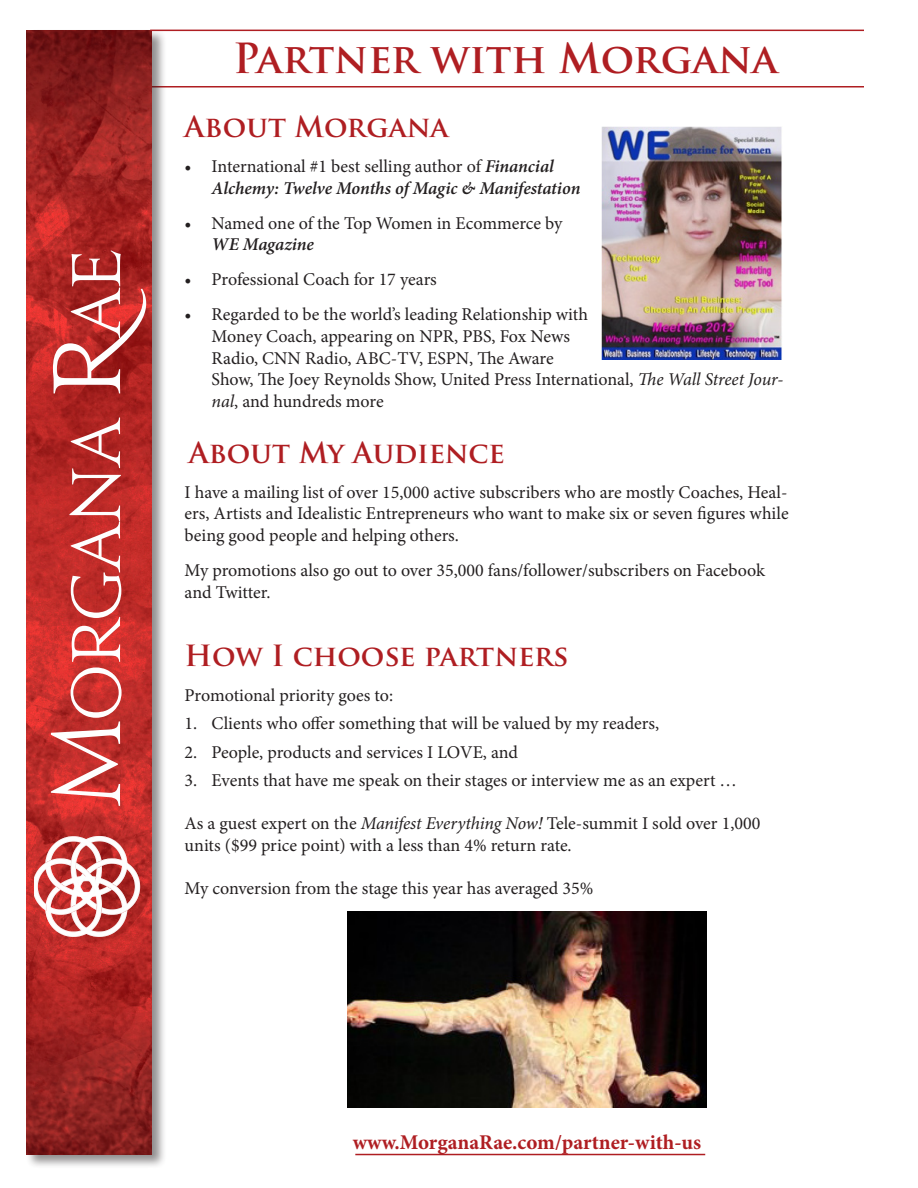
<style>
.page{position:relative;width:918px;height:1188px;background:#fff}
.page>*{position:absolute;margin:0;border:0;box-sizing:border-box;transform-origin:0 0}
.t1{font:86.4px "Jupiter Alts";color:#fefefe}
.t2{font:62.25px "Jupiter";color:#fefefe}
.t3{font:700 40.5px "Trajan Pro";color:#af1e22}
.t4{font:700 28.5px "Trajan Pro";color:#af1e22}
.t5{font:700 21px "Minion Pro";color:#af1e22}
.t6{font:18px/21.6px "Minion Pro";color:#231f20}
.t7{font:italic 600 18px/21.6px "Minion Pro";letter-spacing:-.01em;color:#231f20}
.s1{font-size:85.2px}
.s2{font-weight:400;font-style:normal}
.s3{font-weight:600;font-style:italic}
.s4{font-style:italic}
</style>
<div class="page">
<hr style="left:150px;top:86px;width:714px;height:2px;background:#af1e22">
<div style="left:25px;top:28px;width:142px;height:1141px;background:#231f20;opacity:.5"></div>
<img style="left:27px;top:30px;width:125px;height:1125px">
<svg style="left:34px;top:836px;width:106px;height:101px"></svg>
<img style="left:601px;top:126px;width:181px;height:234px">
<img style="left:348px;top:911px;width:358px;height:197px">
<hr style="left:355px;top:1154px;width:350px;height:1px;background:#af1e22">
<hr style="left:150px;top:30px;width:714px;height:1px;background:#af1e22">
<p class="t2" style="left:53px;top:337px;width:89px;rotate:-90deg">ae</p>
<p class="t1" style="left:19px;top:397px;width:110px;rotate:-90deg">r</p>
<p class="t2" style="left:53px;top:806px;width:392px;rotate:-90deg"><span class="s1">m</span>organa</p>
<p class="t3" style="left:233px;top:33px;width:546px">Partner with Morgana</p>
<p class="t4" style="left:185px;top:109px;width:266px">About Morgana</p>
<p class="t7" style="left:212px;top:155px;width:370px;text-indent:-27px"><span class="s2">• International #1 best selling author of</span> Financial<br>Alchemy: Twelve Months of Magic &amp; Manifestation</p>
<p class="t6" style="left:212px;top:212px;width:352px;text-indent:-27px">• Named one of the Top Women in Ecommerce by<br><span class="s3">WE Magazine</span></p>
<p class="t6" style="left:185px;top:269px;width:254px">• Professional Coach for 17 years</p>
<p class="t6" style="left:212px;top:304px;width:573px;text-indent:-27px">• Regarded to be the world’s leading Relationship with<br>Money Coach, appearing on NPR, PBS, Fox News<br>Radio, CNN Radio, ABC-TV, ESPN, The Aware<br>Show, The Joey Reynolds Show, United Press International, <span class="s4">The Wall Street Jour&shy;nal</span>, and hundreds more</p>
<p class="t4" style="left:189px;top:435px;width:318px">About My Audience</p>
<p class="t6" style="left:185px;top:481px;width:606px;text-align:justify">I have a mailing list of over 15,000 active subscribers who are mostly Coaches, Heal&shy;ers, Artists and Idealistic Entrepreneurs who want to make six or seven figures while being good people and helping others.</p>
<p class="t6" style="left:185px;top:560px;width:582px">My promotions also go out to over 35,000 fans/follower/subscribers on Facebook and Twitter.</p>
<p class="t4" style="left:185px;top:638px;width:386px">How I choose partners</p>
<p class="t6" style="left:185px;top:685px;width:210px">Promotional priority goes to:</p>
<p class="t6" style="left:185px;top:713px;width:476px">1. Clients who offer something that will be valued by my readers,</p>
<p class="t6" style="left:185px;top:741px;width:335px">2. People, products and services I LOVE, and</p>
<p class="t6" style="left:185px;top:770px;width:554px">3. Events that have me speak on their stages or interview me as an expert …</p>
<p class="t6" style="left:185px;top:813px;width:577px">As a guest expert on the <span class="s4">Manifest Everything Now!</span> Tele-summit I sold over 1,000 units ($99 price point) with a less than 4% return rate.</p>
<p class="t6" style="left:185px;top:878px;width:410px">My conversion from the stage this year has averaged 35%</p>
<p class="t5" style="left:353px;top:1128px;width:350px">www.MorganaRae.com/partner-with-us</p>
</div>
